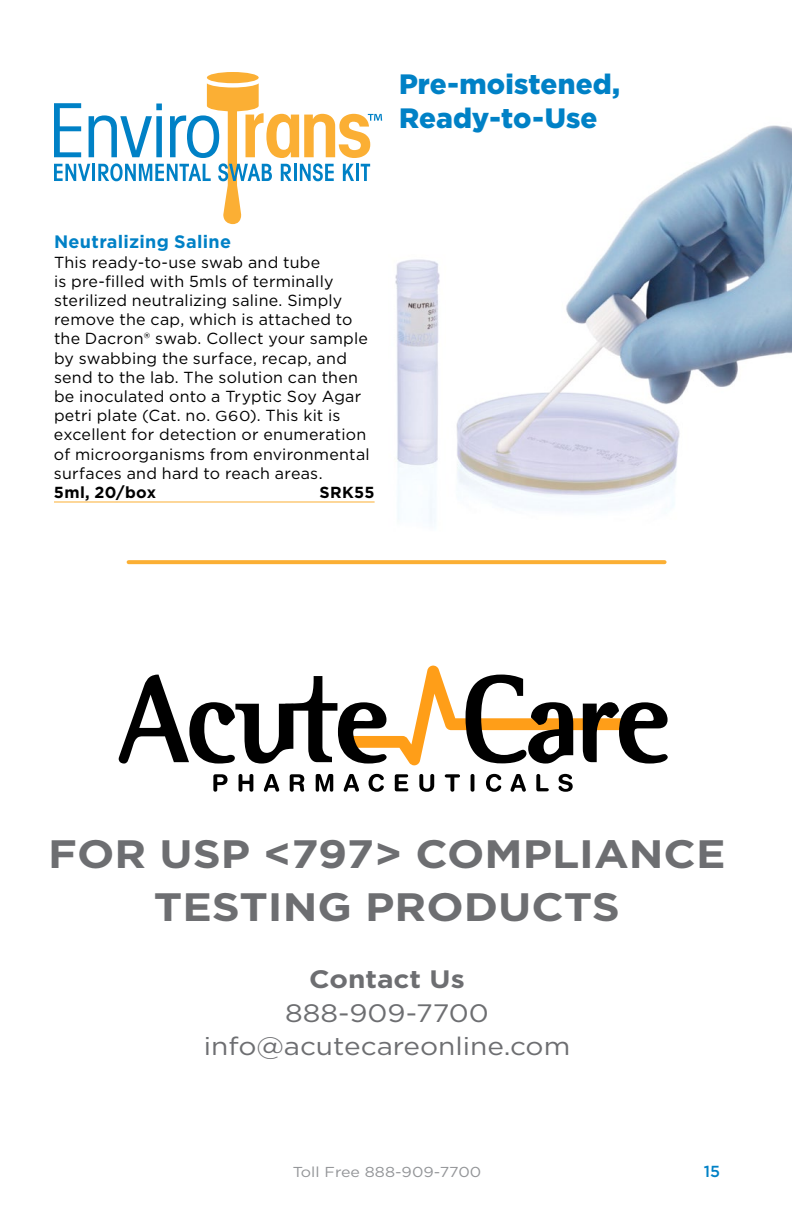
<style>
.page{position:relative;width:792px;height:1224px;background:#fff}
.page>*{position:absolute;margin:0;border:0;box-sizing:border-box;transform-origin:0 0}
.t1{font:700 39.6px/52.8px "Gotham";color:#6d6e71;text-align:center;scale:1.11 1}
.t2{font:900 28px/33.6px "Gotham";color:#0081c6}
.t3{font:25.2px/33.6px "Gotham";color:#6d6e71;text-align:center;scale:1.11 1}
.t4{font:700 25.2px "Gotham";color:#6d6e71;scale:1.11 1}
.t5{font:700 18px "Gotham";letter-spacing:.015em;color:#0081c6}
.t6{font:16px/19.2px "Gotham";letter-spacing:.015em;color:#000}
.t7{font:700 16px "Gotham";letter-spacing:.02em;color:#000}
.t8{font:500 16px "Gotham";color:#0081c6}
.t9{font:14.4px "Gotham";color:#939598;scale:1.11 1}
.s1{font-size:14.4px}
</style>
<div class="page">
<img style="left:395px;top:125px;width:397px;height:397px">
<div style="left:207px;top:72px;width:52px;height:11px;background:#fbaf34;border-radius:50%"></div>
<svg style="left:54px;top:83px;width:328px;height:141px"></svg>
<hr style="left:54px;top:501px;width:321px;height:1px;background:#fbaf34">
<svg style="left:129px;top:560px;width:536px;height:4px;background:#fbb23b"></svg>
<svg style="left:213px;top:774px;width:15px;height:18px"></svg>
<svg style="left:239px;top:774px;width:14px;height:18px"></svg>
<svg style="left:264px;top:774px;width:15px;height:18px"></svg>
<svg style="left:290px;top:774px;width:14px;height:18px"></svg>
<svg style="left:316px;top:774px;width:17px;height:18px"></svg>
<svg style="left:344px;top:774px;width:15px;height:18px"></svg>
<svg style="left:369px;top:774px;width:15px;height:18px"></svg>
<svg style="left:395px;top:774px;width:13px;height:17px"></svg>
<svg style="left:419px;top:774px;width:15px;height:18px"></svg>
<svg style="left:445px;top:774px;width:15px;height:18px"></svg>
<hr style="left:471px;top:774px;width:3px;height:18px;background:#000;border-radius:2px">
<svg style="left:486px;top:774px;width:15px;height:18px"></svg>
<svg style="left:510px;top:774px;width:16px;height:18px"></svg>
<svg style="left:536px;top:774px;width:13px;height:17px"></svg>
<svg style="left:559px;top:774px;width:14px;height:18px"></svg>
<svg style="left:119px;top:665px;width:549px;height:100px"></svg>
<h2 class="t2" style="left:399px;top:67px;width:223px">Pre-moistened,<br>Ready-to-Use</h2>
<p class="t5" style="left:54px;top:230px;width:179px">Neutralizing Saline</p>
<p class="t6" style="left:54px;top:252px;width:317px">This ready-to-use swab and tube<br>is pre-filled with 5mls of terminally sterilized neutralizing saline. Simply remove the cap, which is attached to the Dacron® swab. Collect your sample by swabbing the surface, recap, and send to the lab. The solution can then be inoculated onto a Tryptic Soy Agar petri plate (Cat. no. <span class="s1">G60</span>). This kit is excellent for detection or enumeration of microorganisms from environmental surfaces and hard to reach areas.</p>
<p class="t7" style="left:54px;top:482px;width:104px">5ml, 20/box</p>
<p class="t7" style="left:320px;top:482px;width:56px">SRK55</p>
<h1 class="t1" style="left:48px;top:828px;width:612px">FOR USP &lt;797&gt; COMPLIANCE<br>TESTING PRODUCTS</h1>
<h3 class="t4" style="left:309px;top:963px;width:142px">Contact Us</h3>
<h3 class="t3" style="left:204px;top:995px;width:332px">888-909-7700 info@acutecareonline.com</h3>
<p class="t9" style="left:293px;top:1163px;width:171px">Toll Free 888-909-7700</p>
<p class="t8" style="left:704px;top:1161px;width:18px">15</p>
</div>
